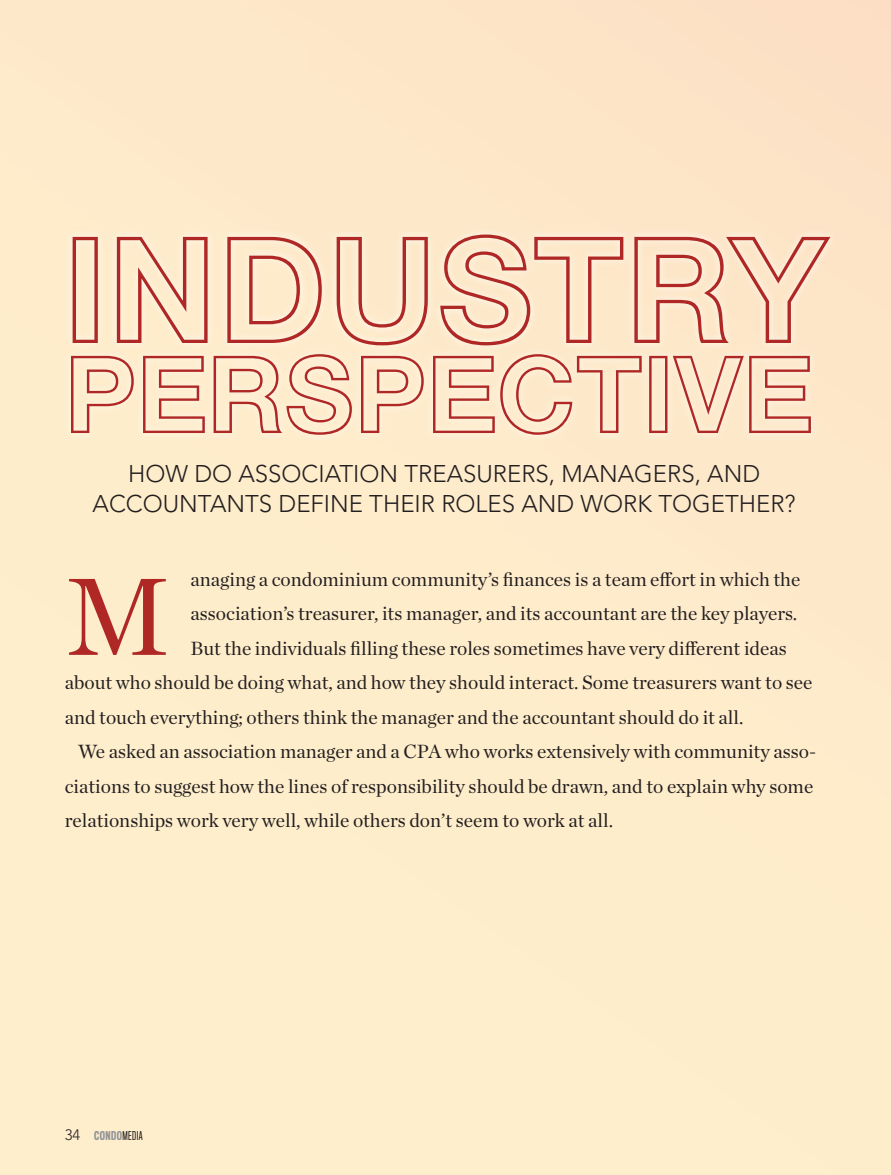
<style>
.page{position:relative;width:891px;height:1175px;background:#fff}
.page>*{position:absolute;margin:0;border:0;box-sizing:border-box;transform-origin:0 0}
.t1{font:148.5px "Helvetica Neue Bold Outline";color:#b02826}
.t2{font:111.9px "Chronicle Deck";color:#b02826}
.t3{font:108px "Helvetica Neue Bold Outline";color:#b02826}
.t4{font:300 24px/30px "Avenir";color:#231f20;text-align:center}
.t5{font:19.5px "Chronicle Deck";color:#231f20}
.t6{font:500 11.25px "Titling Gothic FB Comp";letter-spacing:.04em;color:#939598}
.s1{font-family:"Avenir";font-weight:300;font-size:15px;color:#231f20}
.s2{font-weight:400;color:#231f20}
</style>
<div class="page">
<div style="left:0;top:0;width:306px;height:1174px;background:#feedcb"></div>
<img style="left:63px;top:227px;width:774px;height:215px">
<h1 class="t1" style="left:63px;top:196px;width:766px">INDUSTRY</h1>
<h3 class="t3" style="left:64px;top:326px;width:750px">PERSPECTIVE</h3>
<p class="t4" style="left:93px;top:458px;width:705px">HOW DO ASSOCIATION TREASURERS, MANAGERS, AND<br>ACCOUNTANTS DEFINE THEIR ROLES AND WORK TOGETHER?</p>
<h2 class="t2" style="left:65px;top:531px;width:107px">M</h2>
<p class="t5" style="left:191px;top:564px;width:611px">anaging a condominium community’s finances is a team e ort in which the</p>
<p class="t5" style="left:191px;top:599px;width:608px">association’s treasurer, its manager, and its accountant are the key players.</p>
<p class="t5" style="left:191px;top:633px;width:598px">But the individuals filling these roles sometimes have very di erent ideas</p>
<p class="t5" style="left:65px;top:668px;width:749px">about who should be doing what, and how they should interact. Some treasurers want to see</p>
<p class="t5" style="left:65px;top:702px;width:680px">and touch everything; others think the manager and the accountant should do it all.</p>
<p class="t5" style="left:78px;top:737px;width:739px">We asked an association manager and a CPA who works extensively with community asso-</p>
<p class="t5" style="left:65px;top:771px;width:750px">ciations to suggest how the lines of responsibility should be drawn, and to explain why some</p>
<p class="t5" style="left:65px;top:806px;width:550px">relationships work very well, while others don’t seem to work at all.</p>
<p class="t6" style="left:65px;top:1128px;width:79px"><span class="s1">34</span> CONDO<span class="s2">MEDIA</span></p>
</div>
